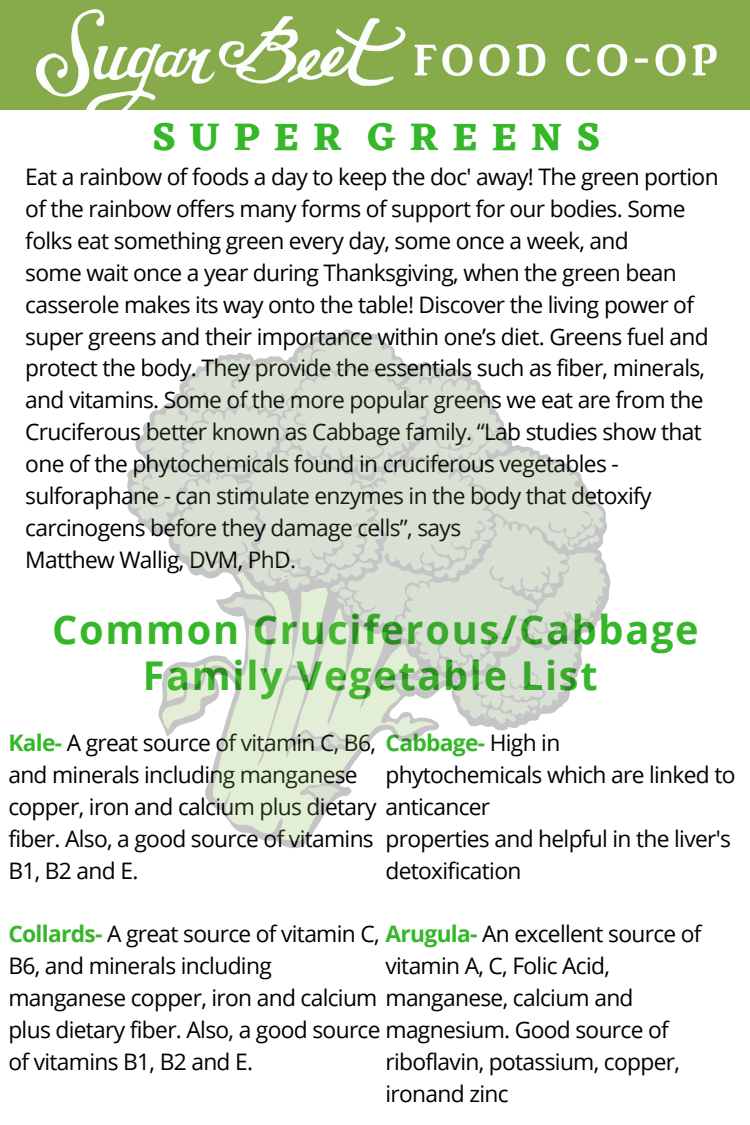
<style>
.page{position:relative;width:750px;height:1125px;background:#fff}
.page>*{position:absolute;margin:0;border:0;box-sizing:border-box;transform-origin:0 0}
.t1{font:700 39.75px/46.9px "Open Sans";letter-spacing:.045em;color:#35b729;text-align:center}
.t2{font:700 39.75px "Eczar";letter-spacing:.35em;color:#35b729}
.t3{font:22.75px/31.9px "Open Sans";letter-spacing:-.03em;color:#000}
.s1{font-weight:700;color:#35b729}
</style>
<div class="page">
<img style="left:0;top:0;width:750px;height:110px">
<svg style="left:205px;top:752px;width:157px;height:97px;fill:#e2efd6"></svg>
<svg style="left:127px;top:329px;width:484px;height:423px"></svg>
<svg style="left:305px;top:777px;width:35px;height:30px"></svg>
<h1 class="t2" style="left:152px;top:113px;width:450px">SUPER GREENS</h1>
<p class="t3" style="left:25px;top:160px;width:695px">Eat a rainbow of foods a day to keep the doc' away! The green portion of the rainbow offers many forms of support for our bodies. Some folks eat something green every day, some once a week, and<br>some wait once a year during Thanksgiving, when the green bean casserole makes its way onto the table! Discover the living power of super greens and their importance within one’s diet. Greens fuel and protect the body. They provide the essentials such as fiber, minerals, and vitamins. Some of the more popular greens we eat are from the Cruciferous better known as Cabbage family. “Lab studies show that one of the phytochemicals found in cruciferous vegetables - sulforaphane - can stimulate enzymes in the body that detoxify carcinogens before they damage cells”, says<br>Matthew Wallig, DVM, PhD.</p>
<h1 class="t1" style="left:52px;top:605px;width:648px">Common Cruciferous/Cabbage<br>Family Vegetable List</h1>
<p class="t3" style="left:8px;top:726px;width:553px"><span class="s1">Kale-</span> A great source of vitamin C, B6, <span class="s1">Cabbage-</span> High in and minerals including manganese<br>copper, iron and calcium plus dietary anticancer<br>fiber. Also, a good source of vitamins<br>B1, B2 and E.</p>
<p class="t3" style="left:386px;top:758px;width:352px">phytochemicals which are linked to</p>
<p class="t3" style="left:386px;top:822px;width:347px">properties and helpful in the liver's detoxification</p>
<p class="t3" style="left:8px;top:918px;width:695px"><span class="s1">Collards-</span> A great source of vitamin C, <span class="s1">Arugula-</span> An excellent source of B6, and minerals including<br>manganese copper, iron and calcium manganese, calcium and<br>plus dietary fiber. Also, a good source magnesium. Good source of<br>of vitamins B1, B2 and E.</p>
<p class="t3" style="left:386px;top:950px;width:226px">vitamin A, C, Folic Acid,</p>
<p class="t3" style="left:386px;top:1045px;width:296px">riboflavin, potassium, copper, ironand zinc</p>
</div>
